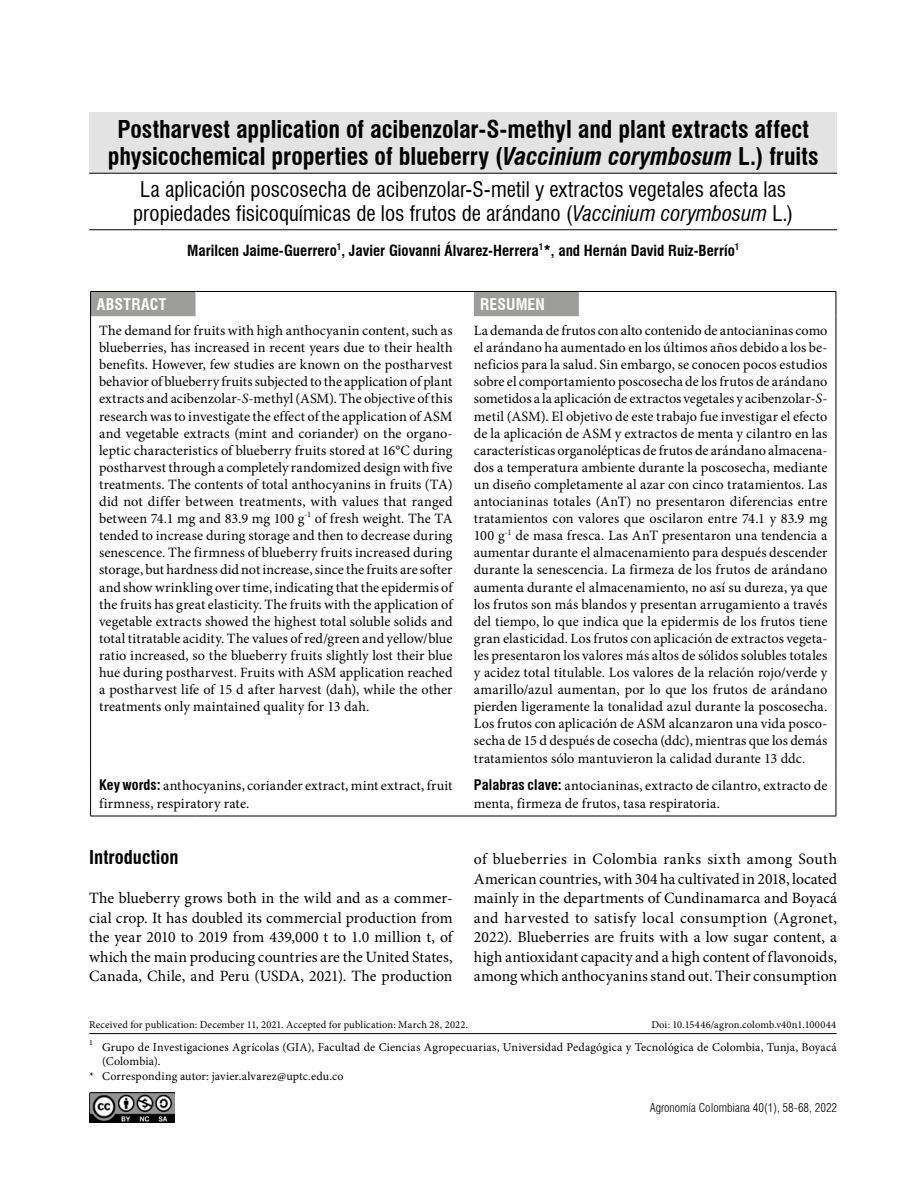
<style>
.page{position:relative;width:918px;height:1188px;background:#fff}
.page>*{position:absolute;margin:0;border:0;box-sizing:border-box;transform-origin:0 0}
.t1{font:700 condensed 24px/27px "Swiss 721 BT";color:#000;text-align:center}
.t2{font:condensed 21px/24px "Swiss 721 BT";color:#000;text-align:center}
.t3{font:700 condensed 18.75px "Swiss 721 BT";color:#000}
.t4{font:15.75px/19.5px "Minion Pro";color:#000;text-align:justify}
.t5{font:700 condensed 15.75px "Swiss 721 BT";letter-spacing:.01em;color:#fff}
.t6{font:700 condensed 15px "Swiss 721 BT";color:#000}
.t7{font:14.25px/17.1px "Minion Pro";letter-spacing:.01em;color:#000;text-align:justify}
.t8{font:12px "Minion Pro";letter-spacing:.01em;color:#000}
.t9{font:300 condensed 12px "Swiss 721 BT";color:#000}
.t10{font:10.5px "Minion Pro";letter-spacing:.015em;color:#000}
.s1{font-style:italic}
.s2{font-family:"Swiss 721 BT";font-weight:700;font-stretch:condensed}
</style>
<div class="page">
<hr style="left:89px;top:1033px;width:748px;height:1px;background:#000">
<hr style="left:836px;top:316px;width:1px;height:455px;background:#000">
<hr style="left:836px;top:771px;width:1px;height:45px;background:#000">
<svg style="left:90px;top:291px;width:489px;height:25px"></svg>
<hr style="left:196px;top:291px;width:278px;height:1px;background:#000">
<hr style="left:474px;top:291px;width:105px;height:1px;background:#000">
<hr style="left:579px;top:291px;width:257px;height:1px;background:#000">
<svg style="left:836px;top:292px;width:1px;height:24px"></svg>
<hr style="left:90px;top:316px;width:1px;height:455px;background:#000">
<hr style="left:90px;top:771px;width:1px;height:45px;background:#000">
<hr style="left:90px;top:816px;width:106px;height:1px;background:#000">
<hr style="left:196px;top:816px;width:278px;height:1px;background:#000">
<hr style="left:474px;top:816px;width:105px;height:1px;background:#000">
<hr style="left:579px;top:816px;width:257px;height:1px;background:#000">
<img style="left:89px;top:1093px;width:85px;height:30px">
<div style="left:89px;top:112px;width:748px;height:61px;background:#e3e3e3"></div>
<hr style="left:89px;top:173px;width:748px;height:1px;background:#000">
<hr style="left:89px;top:229px;width:748px;height:1px;background:#000">
<h1 class="t1" style="left:108px;top:115px;width:712px">Postharvest application of acibenzolar-S-methyl and plant extracts affect physicochemical properties of blueberry (<span class="s1">Vaccinium corymbosum</span> L.) fruits</h1>
<h2 class="t2" style="left:133px;top:177px;width:662px">La aplicación poscosecha de acibenzolar-S-metil y extractos vegetales afecta las propiedades fisicoquímicas de los frutos de arándano (<span class="s1">Vaccinium corymbosum</span> L.)</h2>
<p class="t6" style="left:187px;top:242px;width:554px">Marilcen Jaime-Guerrero<sup>1</sup>, Javier Giovanni Álvarez-Herrera<sup>1</sup>*, and Hernán David Ruiz-Berrío<sup>1</sup></p>
<p class="t5" style="left:97px;top:295px;width:71px">ABSTRACT</p>
<p class="t5" style="left:480px;top:295px;width:66px">RESUMEN</p>
<p class="t7" style="left:99px;top:322px;width:355px">The demand for fruits with high anthocyanin content, such as blueberries, has increased in recent years due to their health benefits. However, few studies are known on the postharvest behavior of blueberry fruits subjected to the application of plant extracts and acibenzolar-<span class="s1">S</span>-methyl (ASM). The objective of this research was to investigate the effect of the application of ASM and vegetable extracts (mint and coriander) on the organo&shy;leptic characteristics of blueberry fruits stored at 16°C during postharvest through a completely randomized design with five treatments. The contents of total anthocyanins in fruits (TA) did not differ between treatments, with values that ranged between 74.1 mg and 83.9 mg 100 g<sup>-1</sup> of fresh weight. The TA tended to increase during storage and then to decrease during senescence. The firmness of blueberry fruits increased during storage, but hardness did not increase, since the fruits are softer and show wrinkling over time, indicating that the epidermis of the fruits has great elasticity. The fruits with the application of vegetable extracts showed the highest total soluble solids and total titratable acidity. The values of red/green and yellow/blue ratio increased, so the blueberry fruits slightly lost their blue hue during postharvest. Fruits with ASM application reached a postharvest life of 15 d after harvest (dah), while the other treatments only maintained quality for 13 dah.</p>
<p class="t7" style="left:474px;top:322px;width:355px">La demanda de frutos con alto contenido de antocianinas como el arándano ha aumentado en los últimos años debido a los be&shy;neficios para la salud. Sin embargo, se conocen pocos estudios sobre el comportamiento poscosecha de los frutos de arándano sometidos a la aplicación de extractos vegetales y acibenzolar-<span class="s1">S&shy;</span>metil (ASM). El objetivo de este trabajo fue investigar el efecto de la aplicación de ASM y extractos de menta y cilantro en las características organolépticas de frutos de arándano almacena&shy;dos a temperatura ambiente durante la poscosecha, mediante un diseño completamente al azar con cinco tratamientos. Las antocianinas totales (AnT) no presentaron diferencias entre tratamientos con valores que oscilaron entre 74.1 y 83.9 mg 100 g<sup>-1</sup> de masa fresca. Las AnT presentaron una tendencia a aumentar durante el almacenamiento para después descender durante la senescencia. La firmeza de los frutos de arándano aumenta durante el almacenamiento, no así su dureza, ya que los frutos son más blandos y presentan arrugamiento a través del tiempo, lo que indica que la epidermis de los frutos tiene gran elasticidad. Los frutos con aplicación de extractos vegeta&shy;les presentaron los valores más altos de sólidos solubles totales y acidez total titulable. Los valores de la relación rojo/verde y amarillo/azul aumentan, por lo que los frutos de arándano pierden ligeramente la tonalidad azul durante la poscosecha.<br>Los frutos con aplicación de ASM alcanzaron una vida posco&shy;secha de 15 d después de cosecha (ddc), mientras que los demás tratamientos sólo mantuvieron la calidad durante 13 ddc.</p>
<p class="t7" style="left:99px;top:777px;width:355px"><span class="s2">Key words:</span> anthocyanins, coriander extract, mint extract, fruit firmness, respiratory rate.</p>
<p class="t7" style="left:474px;top:777px;width:355px"><span class="s2">Palabras clave:</span> antocianinas, extracto de cilantro, extracto de menta, firmeza de frutos, tasa respiratoria.</p>
<h3 class="t3" style="left:89px;top:846px;width:91px">Introduction</h3>
<p class="t4" style="left:89px;top:889px;width:365px">The blueberry grows both in the wild and as a commer&shy;cial crop. It has doubled its commercial production from the year 2010 to 2019 from 439,000 t to 1.0 million t, of which the main producing countries are the United States, Canada, Chile, and Peru (USDA, 2021). The production</p>
<p class="t4" style="left:474px;top:850px;width:365px">of blueberries in Colombia ranks sixth among South American countries, with 304 ha cultivated in 2018, located mainly in the departments of Cundinamarca and Boyacá and harvested to satisfy local consumption (Agronet, 2022). Blueberries are fruits with a low sugar content, a high antioxidant capacity and a high content of flavonoids, among which anthocyanins stand out. Their consumption</p>
<p class="t10" style="left:89px;top:1017px;width:380px">Received for publication: December 11, 2021. Accepted for publication: March 28, 2022.</p>
<p class="t10" style="left:651px;top:1017px;width:186px">Doi: 10.15446/agron.colomb.v40n1.100044</p>
<p class="t8" style="left:89px;top:1039px;width:749px"><sup>1</sup> Grupo de Investigaciones Agrícolas (GIA), Facultad de Ciencias Agropecuarias, Universidad Pedagógica y Tecnológica de Colombia, Tunja, Boyacá</p>
<p class="t8" style="left:102px;top:1053px;width:60px">(Colombia).</p>
<p class="t8" style="left:89px;top:1068px;width:256px">* Corresponding autor: javier.alvarez@uptc.edu.co</p>
<p class="t9" style="left:650px;top:1101px;width:189px">Agronomía Colombiana 40(1), 58-68, 2022</p>
</div>
